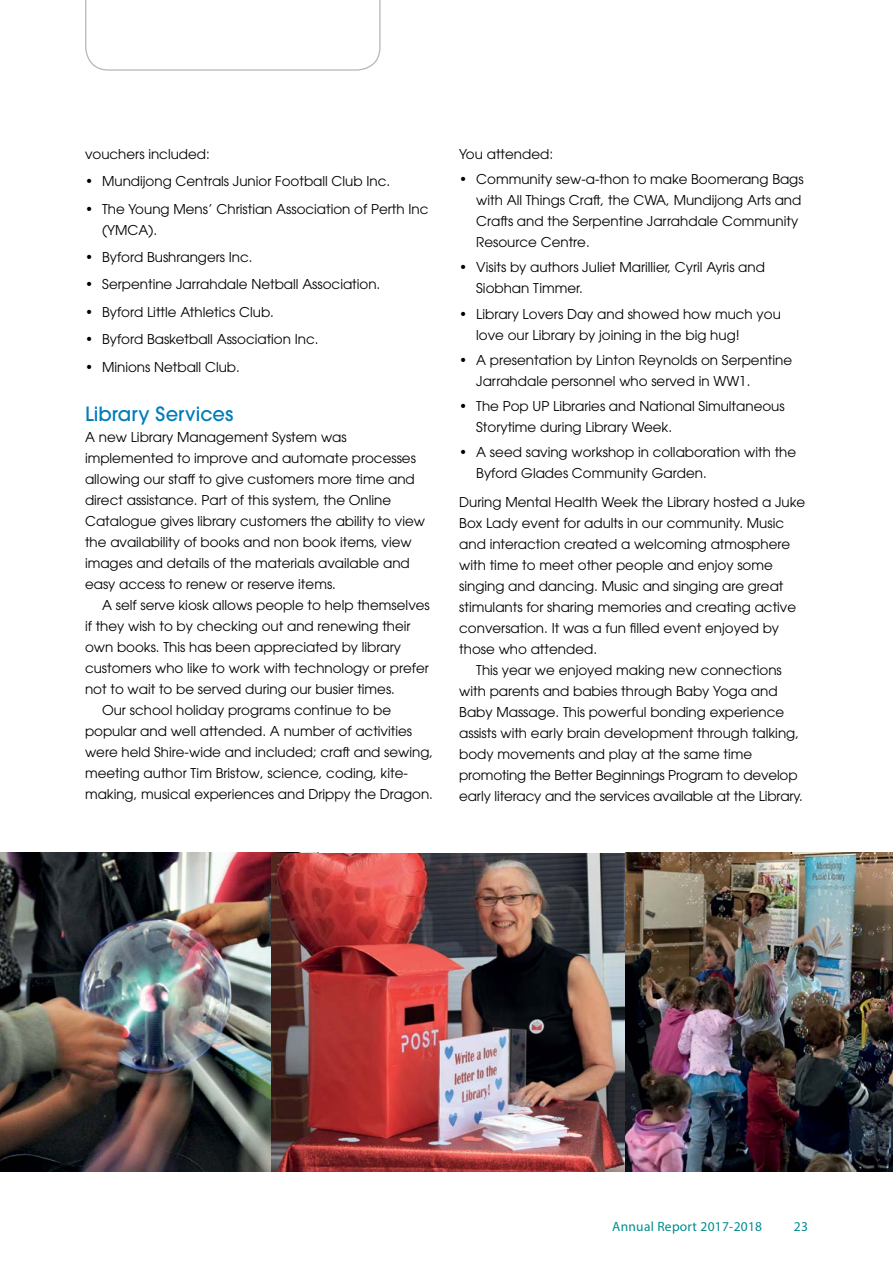
<style>
.page{position:relative;width:893px;height:1263px;background:#fff}
.page>*{position:absolute;margin:0;border:0;box-sizing:border-box;transform-origin:0 0}
.Head_3{font:500 19.5px "ITC Avant Garde Pro";color:#007db7}
.Normal_first_para{font:13.5px/21px "ITC Avant Garde Pro";color:#000}
.t1{font:13.5px "Myriad Pro";letter-spacing:.02em;color:#008c8e}
</style>
<div class="page">
<svg style="left:85px;top:0;width:296px;height:71px"></svg>
<img style="left:0;top:853px;width:271px;height:318px">
<img style="left:271px;top:853px;width:622px;height:318px">
<p class="Normal_first_para" style="left:85px;top:143px;width:126px">vouchers included:</p>
<p class="Normal_first_para" style="left:85px;top:171px;width:307px">• Mundijong Centrals Junior Football Club Inc.</p>
<p class="Normal_first_para" style="left:102px;top:198px;width:328px;text-indent:-17px">• The Young Mens’ Christian Association of Perth Inc (YMCA).</p>
<p class="Normal_first_para" style="left:85px;top:246px;width:169px">• Byford Bushrangers Inc.</p>
<p class="Normal_first_para" style="left:85px;top:274px;width:297px">• Serpentine Jarrahdale Netball Association.</p>
<p class="Normal_first_para" style="left:85px;top:301px;width:190px">• Byford Little Athletics Club.</p>
<p class="Normal_first_para" style="left:85px;top:328px;width:235px">• Byford Basketball Association Inc.</p>
<p class="Normal_first_para" style="left:85px;top:356px;width:156px">• Minions Netball Club.</p>
<p class="Head_3" style="left:85px;top:402px;width:150px">Library Services</p>
<p class="Normal_first_para" style="left:85px;top:427px;width:342px">A new Library Management System was implemented to improve and automate processes allowing our staff to give customers more time and direct assistance. Part of this system, the Online Catalogue gives library customers the ability to view the availability of books and non book items, view images and details of the materials available and easy access to renew or reserve items.</p>
<p class="Normal_first_para" style="left:85px;top:595px;width:346px;text-indent:17px">A self serve kiosk allows people to help themselves if they wish to by checking out and renewing their own books. This has been appreciated by library customers who like to work with technology or prefer not to wait to be served during our busier times.</p>
<p class="Normal_first_para" style="left:85px;top:700px;width:350px;text-indent:17px">Our school holiday programs continue to be popular and well attended. A number of activities were held Shire-wide and included; craft and sewing, meeting author Tim Bristow, science, coding, kite&shy;making, musical experiences and Drippy the Dragon.</p>
<p class="Normal_first_para" style="left:459px;top:143px;width:95px">You attended:</p>
<p class="Normal_first_para" style="left:476px;top:168px;width:329px;text-indent:-17px">• Community sew-a-thon to make Boomerang Bags with All Things Craft, the CWA, Mundijong Arts and Crafts and the Serpentine Jarrahdale Community Resource Centre.</p>
<p class="Normal_first_para" style="left:476px;top:257px;width:290px;text-indent:-17px">• Visits by authors Juliet Marillier, Cyril Ayris and<br>Siobhan Timmer.</p>
<p class="Normal_first_para" style="left:476px;top:303px;width:306px;text-indent:-17px">• Library Lovers Day and showed how much you love our Library by joining in the big hug!</p>
<p class="Normal_first_para" style="left:476px;top:349px;width:317px;text-indent:-17px">• A presentation by Linton Reynolds on Serpentine<br>Jarrahdale personnel who served in WW1.</p>
<p class="Normal_first_para" style="left:476px;top:395px;width:310px;text-indent:-17px">• The Pop UP Libraries and National Simultaneous<br>Storytime during Library Week.</p>
<p class="Normal_first_para" style="left:476px;top:442px;width:322px;text-indent:-17px">• A seed saving workshop in collaboration with the<br>Byford Glades Community Garden.</p>
<p class="Normal_first_para" style="left:459px;top:491px;width:347px">During Mental Health Week the Library hosted a Juke Box Lady event for adults in our community. Music and interaction created a welcoming atmosphere with time to meet other people and enjoy some singing and dancing. Music and singing are great stimulants for sharing memories and creating active conversation. It was a fun filled event enjoyed by those who attended.</p>
<p class="Normal_first_para" style="left:459px;top:659px;width:345px;text-indent:17px">This year we enjoyed making new connections with parents and babies through Baby Yoga and Baby Massage. This powerful bonding experience assists with early brain development through talking, body movements and play at the same time promoting the Better Beginnings Program to develop early literacy and the services available at the Library.</p>
<p class="t1" style="left:612px;top:1218px;width:151px">Annual Report 2017-2018</p>
<p class="t1" style="left:794px;top:1218px;width:16px">23</p>
</div>
